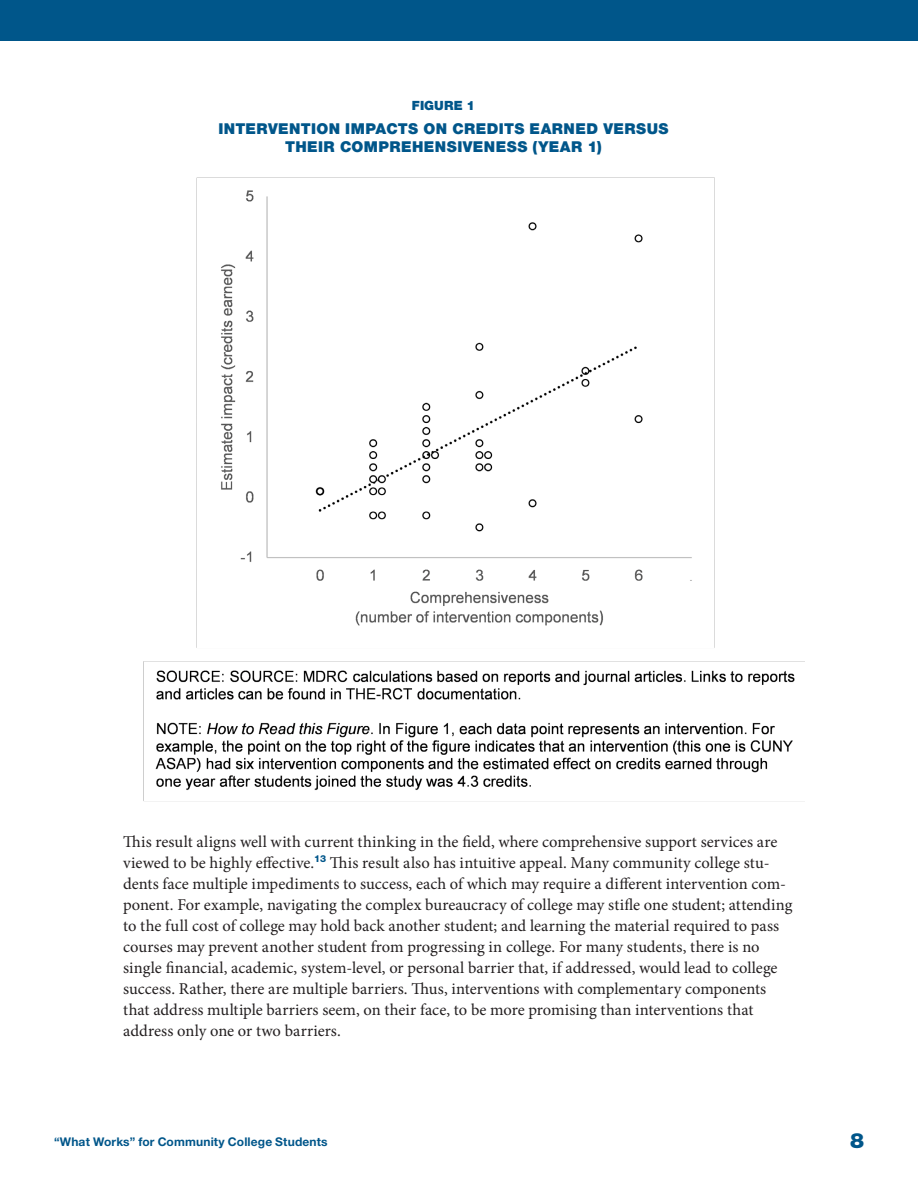
<style>
.page{position:relative;width:918px;height:1188px;background:#fff}
.page>*{position:absolute;margin:0;border:0;box-sizing:border-box;transform-origin:0 0}
.t1{font:900 21px "Helvetica Neue LT Std";color:#00568a}
.Body_Text{font:16.5px/21px "Minion Pro";color:#231f20}
.Table_-_Title{font:900 15px/18px "Helvetica Neue LT Std";letter-spacing:.03em;color:#00568a;text-align:center}
.Table_-_Number{font:900 12.75px "Helvetica Neue LT Std";letter-spacing:.005em;color:#00568a}
.t2{font:700 12px "Helvetica Neue LT Std";letter-spacing:.01em;color:#00568a}
</style>
<div class="page">
<div style="left:0;top:0;width:918px;height:40px;background:#00568a"></div>
<img style="left:143px;top:177px;width:661px;height:625px">
<p class="Table_-_Number" style="left:412px;top:97px;width:65px">FIGURE 1</p>
<p class="Table_-_Title" style="left:218px;top:120px;width:452px">INTERVENTION IMPACTS ON CREDITS EARNED VERSUS<br>THEIR COMPREHENSIVENESS (YEAR 1)</p>
<p class="Body_Text" style="left:123px;top:831px;width:671px">This result aligns well with current thinking in the field, where comprehensive support services are viewed to be highly effective.<sup>13</sup> This result also has intuitive appeal. Many community college stu&shy;dents face multiple impediments to success, each of which may require a different intervention com&shy;ponent. For example, navigating the complex bureaucracy of college may stifle one student; attending to the full cost of college may hold back another student; and learning the material required to pass courses may prevent another student from progressing in college. For many students, there is no single financial, academic, system-level, or personal barrier that, if addressed, would lead to college success. Rather, there are multiple barriers. Thus, interventions with complementary components that address multiple barriers seem, on their face, to be more promising than interventions that address only one or two barriers.</p>
<p class="t2" style="left:54px;top:1134px;width:275px">“What Works” for Community College Students</p>
<p class="t1" style="left:850px;top:1128px;width:16px">8</p>
</div>
